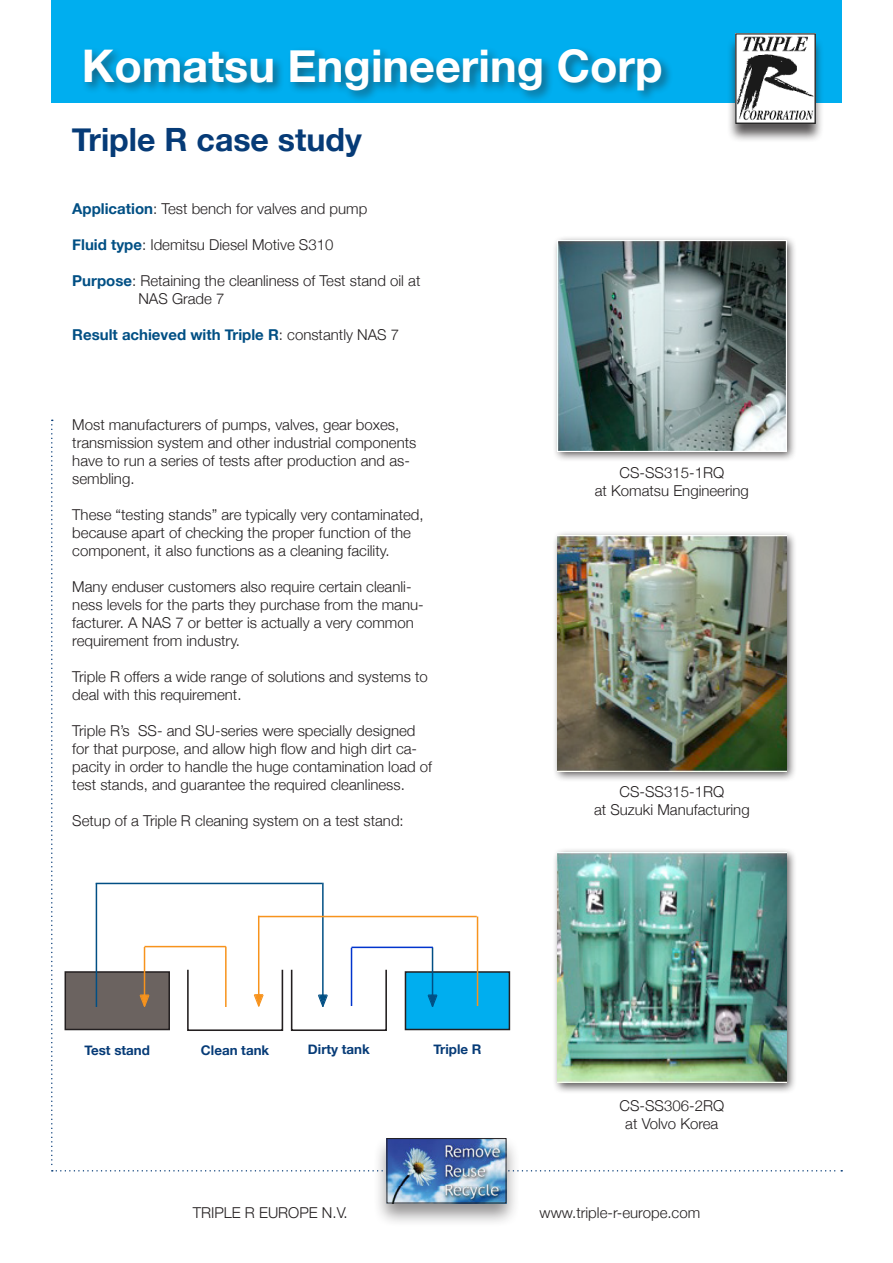
<style>
.page{position:relative;width:893px;height:1263px;background:#fff}
.page>*{position:absolute;margin:0;border:0;box-sizing:border-box;transform-origin:0 0}
.t1{font:700 45px "Helvetica Neue";color:#fff}
.t2{font:700 32.1px "Helvetica Neue";color:#063b77}
.t3{font:300 15px/18px "Helvetica Neue";color:#231f20}
.t4{font:700 15px "Helvetica Neue";color:#014f84}
.t5{font:700 13.35px "Helvetica Neue";color:#063b77}
.s1{font-weight:700;color:#014f84}
.s2{font-weight:300;color:#231f20}
</style>
<div class="page">
<div style="left:51px;top:0;width:791px;height:102px;background:#00aeef"></div>
<div style="left:81px;top:45px;width:592px;height:58px;background:#231f20;opacity:.5"></div>
<div style="left:726px;top:35px;width:97px;height:107px;background:#231f20;opacity:.75"></div>
<img style="left:736px;top:34px;width:79px;height:89px">
<div style="left:372px;top:1134px;width:148px;height:93px;background:#231f20;opacity:.5"></div>
<img style="left:389px;top:1171px;width:115px;height:30px">
<div style="left:552px;top:235px;width:245px;height:227px;background:#231f20;opacity:.75"></div>
<img style="left:558px;top:240px;width:228px;height:180px">
<img style="left:51px;top:420px;width:791px;height:751px">
<h1 class="t1" style="left:82px;top:49px;width:582px">Komatsu Engineering Corp</h1>
<h2 class="t2" style="left:72px;top:128px;width:291px">Triple R case study</h2>
<p class="t3" style="left:72px;top:201px;width:296px"><span class="s1">Application</span>: Test bench for valves and pump</p>
<p class="t3" style="left:72px;top:237px;width:263px"><span class="s1">Fluid type</span>: Idemitsu Diesel Motive S310</p>
<p class="t3" style="left:138px;top:273px;width:284px;text-indent:-66px"><span class="s1">Purpose</span>: Retaining the cleanliness of Test stand oil at<br>NAS Grade 7</p>
<p class="t4" style="left:72px;top:329px;width:328px">Result achieved with Triple R<span class="s2">: constantly NAS 7</span></p>
<p class="t3" style="left:72px;top:417px;width:346px">Most manufacturers of pumps, valves, gear boxes, transmission system and other industrial components have to run a series of tests after production and as&shy;sembling.</p>
<p class="t3" style="left:72px;top:507px;width:353px">These “testing stands” are typically very contaminated, because apart of checking the proper function of the component, it also functions as a cleaning facility.</p>
<p class="t3" style="left:72px;top:579px;width:353px">Many enduser customers also require certain cleanli&shy;ness levels for the parts they purchase from the manu&shy;facturer. A NAS 7 or better is actually a very common requirement from industry.</p>
<p class="t3" style="left:72px;top:669px;width:357px">Triple R offers a wide range of solutions and systems to deal with this requirement.</p>
<p class="t3" style="left:72px;top:723px;width:361px">Triple R’s SS- and SU-series were specially designed for that purpose, and allow high flow and high dirt ca&shy;pacity in order to handle the huge contamination load of test stands, and guarantee the required cleanliness.</p>
<p class="t3" style="left:72px;top:813px;width:333px">Setup of a Triple R cleaning system on a test stand:</p>
<p class="t5" style="left:84px;top:1045px;width:67px">Test stand</p>
<p class="t5" style="left:201px;top:1045px;width:70px">Clean tank</p>
<p class="t5" style="left:308px;top:1044px;width:63px">Dirty tank</p>
<p class="t5" style="left:433px;top:1044px;width:50px">Triple R</p>
<p class="t3" style="left:595px;top:465px;width:156px;text-align:center">CS-SS315-1RQ<br>at Komatsu Engineering</p>
<p class="t3" style="left:594px;top:784px;width:157px;text-align:center">CS-SS315-1RQ<br>at Suzuki Manufacturing</p>
<p class="t3" style="left:620px;top:1098px;width:106px;text-align:center">CS-SS306-2RQ at Volvo Korea</p>
<p class="t3" style="left:193px;top:1205px;width:157px">TRIPLE R EUROPE N.V.</p>
<p class="t3" style="left:540px;top:1205px;width:162px">www.triple-r-europe.com</p>
</div>
